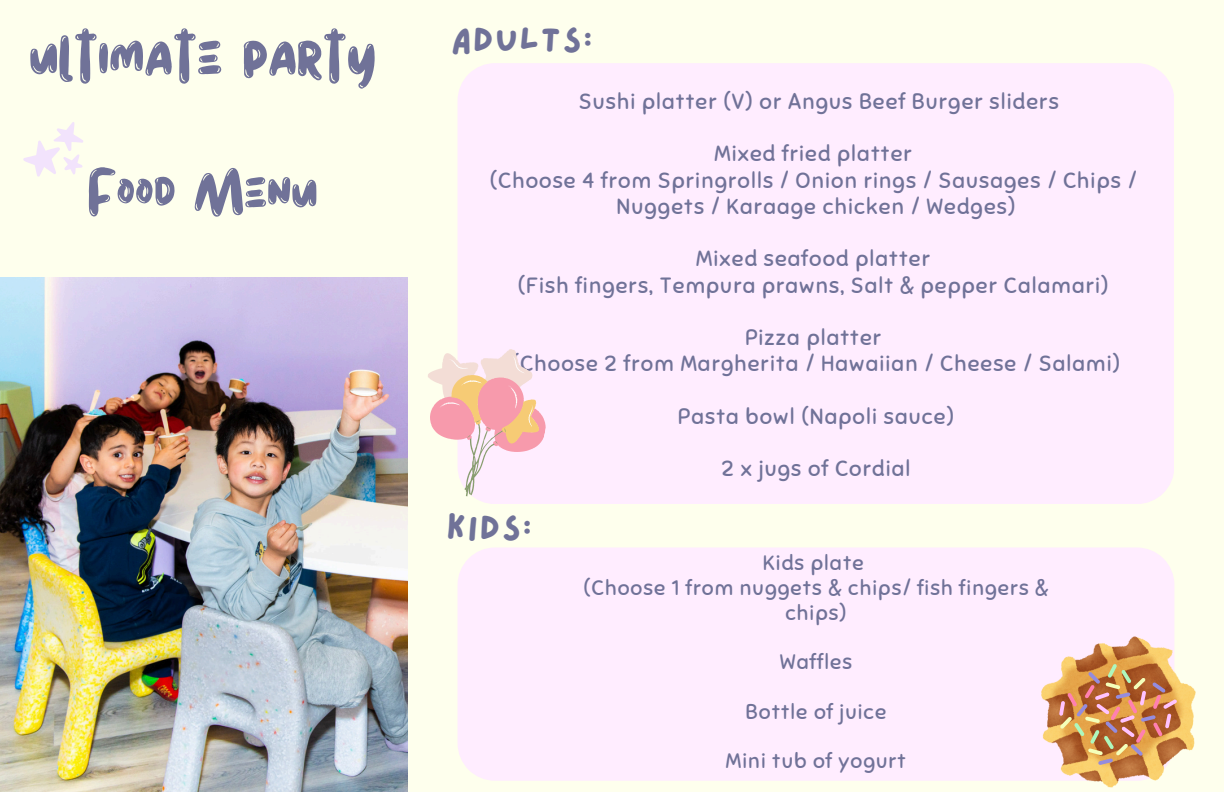
<style>
.page{position:relative;width:1224px;height:792px;background:#feffed}
.page>*{position:absolute;margin:0;border:0;box-sizing:border-box;transform-origin:0 0}
.t1{font:80px "Stella";color:#707298}
.t2{font:72px "Stella";color:#707298}
.t3{font:35px "Lazydog";letter-spacing:.05em;color:#707298}
.t4{font:22px "Sniglet";letter-spacing:.05em;color:#707298}
.t5{font:21px/24.8px "Sniglet";letter-spacing:.05em;color:#707298;text-align:center}
</style>
<div class="page">
<svg style="left:23px;top:122px;width:60px;height:54px"></svg>
<div style="left:458px;top:63px;width:716px;height:441px;background:#ffedff"></div>
<div style="left:458px;top:548px;width:716px;height:233px;background:#ffedff"></div>
<img style="left:1042px;top:636px;width:154px;height:151px">
<svg style="left:1059px;top:664px;width:118px;height:101px;background:#c88853"></svg>
<img style="left:0;top:278px;width:408px;height:514px">
<svg style="left:428px;top:333px;width:127px;height:169px"></svg>
<p class="t1" style="left:30px;top:17px;width:348px">ultimate party</p>
<h1 class="t2" style="left:89px;top:156px;width:231px">Food Menu</h1>
<h2 class="t3" style="left:451px;top:23px;width:143px">ADULTS:</h2>
<p class="t4" style="left:579px;top:88px;width:481px">Sushi platter (V) or Angus Beef Burger sliders</p>
<p class="t4" style="left:714px;top:140px;width:199px">Mixed fried platter</p>
<p class="t4" style="left:490px;top:167px;width:648px">(Choose 4 from Springrolls / Onion rings / Sausages / Chips /</p>
<p class="t4" style="left:617px;top:193px;width:400px">Nuggets / Karaage chicken / Wedges)</p>
<p class="t4" style="left:696px;top:245px;width:235px">Mixed seafood platter</p>
<p class="t4" style="left:518px;top:272px;width:592px">(Fish fingers, Tempura prawns, Salt &amp; pepper Calamari)</p>
<p class="t4" style="left:745px;top:324px;width:138px">Pizza platter</p>
<p class="t4" style="left:512px;top:350px;width:610px">(Choose 2 from Margherita / Hawaiian / Cheese / Salami)</p>
<p class="t4" style="left:678px;top:403px;width:278px">Pasta bowl (Napoli sauce)</p>
<p class="t4" style="left:722px;top:455px;width:190px">2 x jugs of Cordial</p>
<p class="t3" style="left:446px;top:511px;width:87px">KIDS:</p>
<h1 class="t5" style="left:763px;top:551px;width:102px">Kids plate</h1>
<p class="t5" style="left:583px;top:576px;width:467px">(Choose 1 from nuggets &amp; chips/ fish fingers &amp; chips)</p>
<p class="t5" style="left:780px;top:650px;width:74px">Waffles</p>
<h2 class="t5" style="left:746px;top:700px;width:142px">Bottle of juice</h2>
<p class="t5" style="left:726px;top:749px;width:181px">Mini tub of yogurt</p>
</div>
